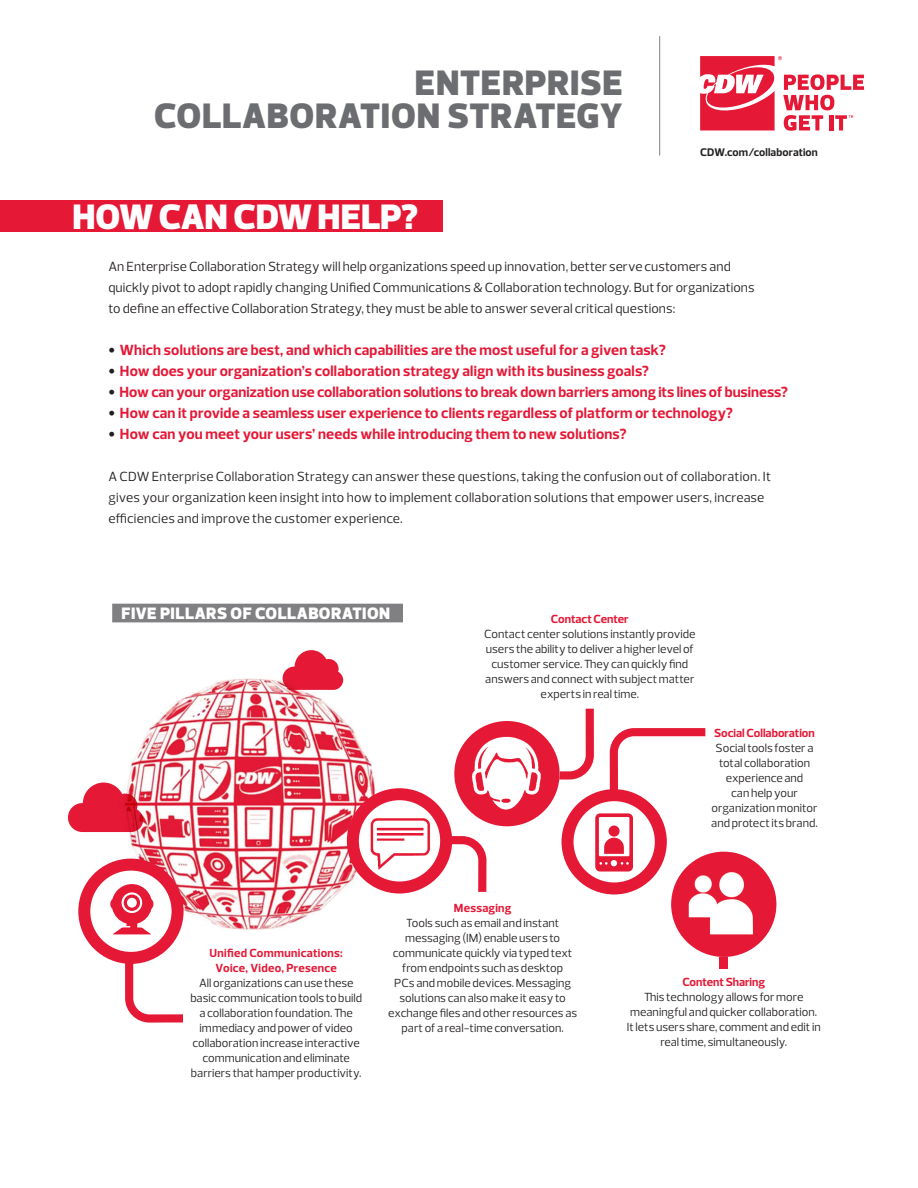
<style>
.page{position:relative;width:918px;height:1188px;background:#fff}
.page>*{position:absolute;margin:0;border:0;box-sizing:border-box;transform-origin:0 0}
.Red_Bar_Headline{font:900 36px/33px "Prelo";letter-spacing:.02em;color:#6c6d70;text-align:right}
.Page_1_subhead{font:900 36px "Prelo";letter-spacing:-.005em;color:#fff}
.Red_Bar_Headline-2{font:900 16.8px "Prelo";letter-spacing:.025em;color:#fff}
.t1{font:700 15px "Prelo";letter-spacing:.01em;color:#e51836}
.t2{font:13.5px/21px "Prelo";letter-spacing:.01em;color:#231f20}
.Page_1_subhead-2{font:12px/15px "Prelo";color:#231f20;text-align:center}
.Page_1_subhead-3{font:700 12px "Prelo";color:#e51836}
.Page_1_subhead-4{font:700 11.25px "Prelo";letter-spacing:.01em;color:#231f20}
.s1{font-family:"Trade Gothic";font-weight:400;font-size:13.5px;color:#231f20}
.s2{font-weight:700;color:#e51836}
</style>
<div class="page">
<svg style="left:700px;top:56px;width:164px;height:75px"></svg>
<hr style="left:659px;top:36px;width:1px;height:120px;background:#808083">
<div style="left:0;top:201px;width:443px;height:31px;background:#e51836"></div>
<img style="left:112px;top:675px;width:275px;height:255px">
<svg style="left:610px;top:728px;width:95px;height:65px"></svg>
<div style="left:112px;top:604px;width:291px;height:18px;background:#808083"></div>
<svg style="left:426px;top:836px;width:60px;height:56px"></svg>
<svg style="left:515px;top:709px;width:79px;height:71px"></svg>
<img style="left:454px;top:721px;width:105px;height:105px;border-radius:51px">
<div style="left:347px;top:788px;width:105px;height:106px;background:#e51836;border-radius:50%"></div>
<svg style="left:358px;top:799px;width:83px;height:84px;background:#fce6e9"></svg>
<div style="left:356px;top:798px;width:87px;height:86px;border:2px solid #e51836;border-radius:50%"></div>
<div style="left:720px;top:897px;width:8px;height:72px;background:#e51836"></div>
<img style="left:671px;top:852px;width:105px;height:105px;border-radius:53px">
<div style="left:78px;top:859px;width:106px;height:105px;background:#e51836;border-radius:50%"></div>
<div style="left:89px;top:869px;width:84px;height:84px;background:#fff;border-radius:50%"></div>
<svg style="left:110px;top:884px;width:73px;height:139px"></svg>
<div style="left:562px;top:789px;width:105px;height:105px;background:#e51836;border-radius:50%"></div>
<div style="left:572px;top:800px;width:84px;height:84px;background:#fff;border-radius:50%"></div>
<div style="left:571px;top:799px;width:86px;height:86px;border:2px solid #e51836;border-radius:50%"></div>
<svg style="left:283px;top:650px;width:60px;height:40px"></svg>
<svg style="left:68px;top:783px;width:75px;height:49px"></svg>
<img style="left:367px;top:817px;width:65px;height:54px">
<svg style="left:595px;top:813px;width:38px;height:59px"></svg>
<p class="Red_Bar_Headline" style="left:154px;top:66px;width:470px">ENTERPRISE<br>COLLABORATION STRATEGY</p>
<p class="Page_1_subhead" style="left:73px;top:194px;width:347px">HOW CAN CDW HELP?</p>
<p class="Page_1_subhead-4" style="left:700px;top:145px;width:119px">CDW.com/collaboration</p>
<p class="t2" style="left:108px;top:256px;width:624px">An Enterprise Collaboration Strategy will help organizations speed up innovation, better serve customers and</p>
<p class="t2" style="left:108px;top:277px;width:648px">quickly pivot to adopt rapidly changing Unified Communications &amp; Collaboration technology. But for organizations</p>
<p class="t2" style="left:108px;top:298px;width:568px">to define an effective Collaboration Strategy, they must be able to answer several critical questions:</p>
<p class="t1" style="left:108px;top:341px;width:559px"><span class="s1">•</span> Which solutions are best, and which capabilities are the most useful for a given task?</p>
<p class="t1" style="left:108px;top:362px;width:542px"><span class="s1">•</span> How does your organization’s collaboration strategy align with its business goals?</p>
<p class="t1" style="left:108px;top:383px;width:681px"><span class="s1">•</span> How can your organization use collaboration solutions to break down barriers among its lines of business?</p>
<p class="t1" style="left:108px;top:404px;width:626px"><span class="s1">•</span> How can it provide a seamless user experience to clients regardless of platform or technology?</p>
<p class="t1" style="left:108px;top:425px;width:520px"><span class="s1">•</span> How can you meet your users’ needs while introducing them to new solutions?</p>
<p class="t2" style="left:108px;top:466px;width:664px">A CDW Enterprise Collaboration Strategy can answer these questions, taking the confusion out of collaboration. It gives your organization keen insight into how to implement collaboration solutions that empower users, increase efficiencies and improve the customer experience.</p>
<p class="Red_Bar_Headline-2" style="left:122px;top:603px;width:270px">FIVE PILLARS OF COLLABORATION</p>
<p class="Page_1_subhead-3" style="left:551px;top:611px;width:79px">Contact Center</p>
<p class="Page_1_subhead-2" style="left:484px;top:626px;width:213px">Contact center solutions instantly provide users the ability to deliver a higher level of customer service. They can quickly find answers and connect with subject matter experts in real time.</p>
<p class="Page_1_subhead-3" style="left:714px;top:726px;width:102px">Social Collaboration</p>
<p class="Page_1_subhead-2" style="left:711px;top:741px;width:108px">Social tools foster a total collaboration experience and<br>can help your organization monitor and protect its brand.</p>
<p class="Page_1_subhead-2" style="left:190px;top:945px;width:173px"><span class="s2">Unified Communications:<br>Voice, Video, Presence<br></span>All organizations can use these basic communication tools to build a collaboration foundation. The immediacy and power of video collaboration increase interactive communication and eliminate barriers that hamper productivity.</p>
<p class="Page_1_subhead-3" style="left:454px;top:901px;width:59px">Messaging</p>
<p class="Page_1_subhead-2" style="left:388px;top:916px;width:190px">Tools such as email and instant messaging (IM) enable users to communicate quickly via typed text from endpoints such as desktop<br>PCs and mobile devices. Messaging solutions can also make it easy to exchange files and other resources as part of a real-time conversation.</p>
<p class="Page_1_subhead-3" style="left:682px;top:975px;width:84px">Content Sharing</p>
<p class="Page_1_subhead-2" style="left:627px;top:990px;width:195px">This technology allows for more meaningful and quicker collaboration.<br>It lets users share, comment and edit in real time, simultaneously.</p>
</div>
